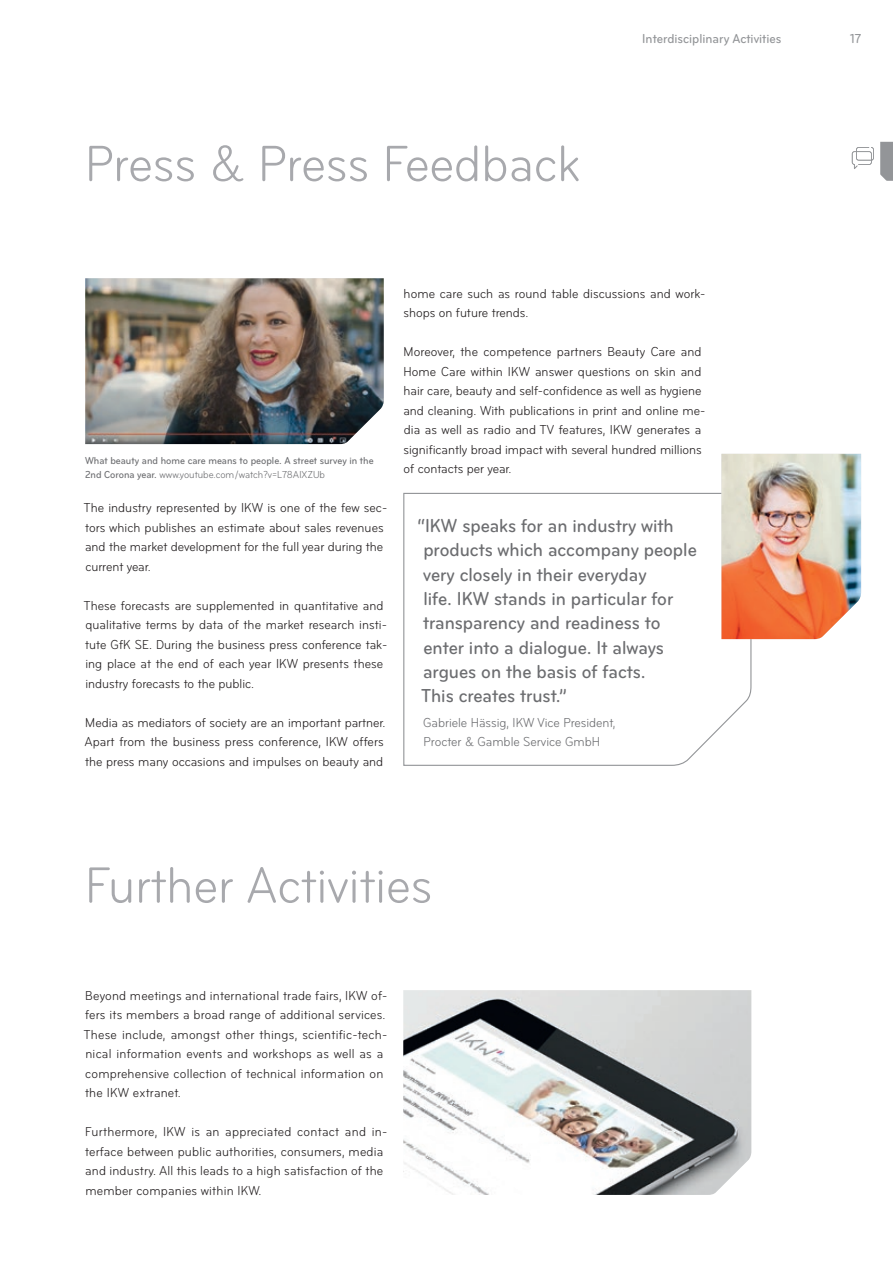
<style>
.page{position:relative;width:893px;height:1263px;background:#fff}
.page>*{position:absolute;margin:0;border:0;box-sizing:border-box;transform-origin:0 0}
.t1{font:condensed 52.5px "Bryant";color:#a8a9ad}
.t2{font:500 condensed 19.5px/24.3px "Bryant";color:#6c6d70}
.t3{font:condensed 13.5px/19.5px "Bryant";letter-spacing:.005em;color:#231f20}
.t4{font:condensed 13.5px/19.5px "Bryant";color:#6c6d70}
.t5{font:500 condensed 13.5px "Bryant";color:#939598}
.t6{font:500 condensed 10.5px/14.7px "Bryant";color:#6c6d70}
.s1{font-weight:400}
</style>
<div class="page">
<svg style="left:403px;top:492px;width:349px;height:274px"></svg>
<img style="left:721px;top:454px;width:140px;height:185px">
<img style="left:85px;top:278px;width:299px;height:166px">
<img style="left:403px;top:990px;width:348px;height:205px">
<svg style="left:852px;top:147px;width:22px;height:22px"></svg>
<svg style="left:880px;top:142px;width:13px;height:39px"></svg>
<h1 class="t1" style="left:85px;top:133px;width:497px">Press &amp; Press Feedback</h1>
<p class="t5" style="left:642px;top:30px;width:141px">Interdisciplinary Activities</p>
<p class="t5" style="left:850px;top:30px;width:13px">17</p>
<p class="t6" style="left:85px;top:453px;width:290px">What beauty and home care means to people. A street survey in the<br>2nd Corona year. <span class="s1">www.youtube.com/watch?v=L78AlXZUb</span></p>
<p class="t3" style="left:84px;top:498px;width:305px">The industry represented by IKW is one of the few sec&shy;tors which publishes an estimate about sales revenues and the market development for the full year during the current year.</p>
<p class="t3" style="left:84px;top:596px;width:305px">These forecasts are supplemented in quantitative and qualitative terms by data of the market research insti&shy;tute GfK SE. During the business press conference tak&shy;ing place at the end of each year IKW presents these industry forecasts to the public.</p>
<p class="t3" style="left:84px;top:713px;width:303px">Media as mediators of society are an important partner.<br>Apart from the business press conference, IKW offers the press many occasions and impulses on beauty and</p>
<p class="t3" style="left:403px;top:284px;width:304px">home care such as round table discussions and work&shy;shops on future trends.</p>
<p class="t3" style="left:403px;top:342px;width:304px">Moreover, the competence partners Beauty Care and Home Care within IKW answer questions on skin and hair care, beauty and self-confidence as well as hygiene and cleaning. With publications in print and online me&shy;dia as well as radio and TV features, IKW generates a significantly broad impact with several hundred millions of contacts per year.</p>
<p class="t2" style="left:417px;top:513px;width:281px">“IKW speaks for an industry with products which accompany people very closely in their everyday<br>life. IKW stands in particular for transparency and readiness to enter into a dialogue. It always argues on the basis of facts.<br>This creates trust.”</p>
<p class="t4" style="left:423px;top:713px;width:194px">Gabriele Hässig, IKW Vice President,<br>Procter &amp; Gamble Service GmbH</p>
<h1 class="t1" style="left:85px;top:855px;width:349px">Further Activities</h1>
<p class="t3" style="left:84px;top:986px;width:305px">Beyond meetings and international trade fairs, IKW of&shy;fers its members a broad range of additional services.<br>These include, amongst other things, scientific-tech&shy;nical information events and workshops as well as a comprehensive collection of technical information on the IKW extranet.</p>
<p class="t3" style="left:85px;top:1122px;width:304px">Furthermore, IKW is an appreciated contact and in&shy;terface between public authorities, consumers, media and industry. All this leads to a high satisfaction of the member companies within IKW.</p>
</div>
